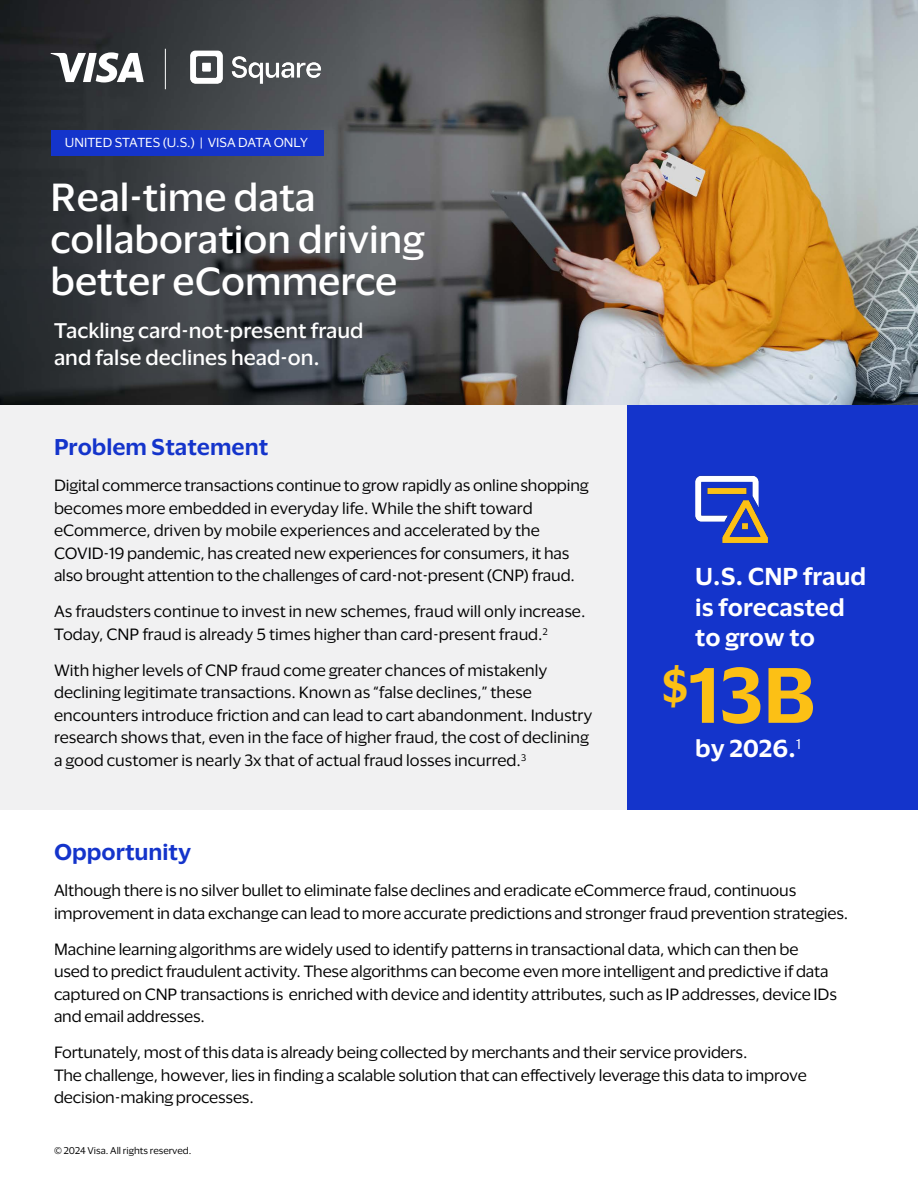
<style>
.page{position:relative;width:918px;height:1188px;background:#fff}
.page>*{position:absolute;margin:0;border:0;box-sizing:border-box;transform-origin:0 0}
.t1{font:600 72px "Visa Dialect";color:#fcc015}
.t2{font:500 36px/42px "Visa Dialect";color:#fff}
.t3{font:600 22.5px/30.8px "Visa Dialect";color:#fff}
.t4{font:600 21px "Visa Dialect";color:#1434cb}
.t5{font:500 19.5px/27px "Visa Dialect";color:#fff}
.t6{font:15px/22.5px "Visa Dialect";letter-spacing:-.01em;color:#000}
.t7{font:12px "Visa Dialect";color:#fff}
.t8{font:9px "Visa Dialect";color:#000}
</style>
<div class="page">
<div style="left:0;top:405px;width:628px;height:405px;background:#f1f1f2"></div>
<img style="left:0;top:0;width:918px;height:405px">
<svg style="left:51px;top:52px;width:93px;height:30px"></svg>
<img style="left:159px;top:42px;width:193px;height:50px">
<hr style="left:165px;top:49px;width:1px;height:40px;background:#fff">
<div style="left:628px;top:405px;width:290px;height:405px;background:#1434cb"></div>
<img style="left:695px;top:475px;width:73px;height:69px">
<div style="left:51px;top:130px;width:273px;height:25px;background:#1434cb"></div>
<p class="t7" style="left:65px;top:134px;width:245px">UNITED STATES (U.S.) | VISA DATA ONLY</p>
<p class="t2" style="left:51px;top:174px;width:375px">Real-time data collaboration driving better eCommerce</p>
<p class="t5" style="left:54px;top:316px;width:311px">Tackling card-not-present fraud and false declines head-on.</p>
<h1 class="t4" style="left:54px;top:431px;width:216px">Problem Statement</h1>
<p class="t6" style="left:54px;top:473px;width:536px">Digital commerce transactions continue to grow rapidly as online shopping becomes more embedded in everyday life. While the shift toward eCommerce, driven by mobile experiences and accelerated by the COVID-19 pandemic, has created new experiences for consumers, it has also brought attention to the challenges of card-not-present (CNP) fraud.</p>
<p class="t6" style="left:54px;top:599px;width:533px">As fraudsters continue to invest in new schemes, fraud will only increase.<br>Today, CNP fraud is already 5 times higher than card-present fraud.<sup>2</sup></p>
<p class="t6" style="left:54px;top:658px;width:540px">With higher levels of CNP fraud come greater chances of mistakenly declining legitimate transactions. Known as “false declines,” these encounters introduce friction and can lead to cart abandonment. Industry research shows that, even in the face of higher fraud, the cost of declining a good customer is nearly 3x that of actual fraud losses incurred.<sup>3</sup></p>
<p class="t3" style="left:695px;top:559px;width:173px">U.S. CNP fraud is forecasted to grow to</p>
<p class="t1" style="left:662px;top:639px;width:157px"><sup>$</sup>13B</p>
<p class="t3" style="left:695px;top:731px;width:107px">by 2026.<sup>1</sup></p>
<h1 class="t4" style="left:54px;top:836px;width:139px">Opportunity</h1>
<p class="t6" style="left:54px;top:878px;width:796px">Although there is no silver bullet to eliminate false declines and eradicate eCommerce fraud, continuous improvement in data exchange can lead to more accurate predictions and stronger fraud prevention strategies.</p>
<p class="t6" style="left:54px;top:937px;width:784px">Machine learning algorithms are widely used to identify patterns in transactional data, which can then be used to predict fraudulent activity. These algorithms can become even more intelligent and predictive if data captured on CNP transactions is enriched with device and identity attributes, such as IP addresses, device IDs and email addresses.</p>
<p class="t6" style="left:54px;top:1040px;width:754px">Fortunately, most of this data is already being collected by merchants and their service providers.<br>The challenge, however, lies in finding a scalable solution that can effectively leverage this data to improve decision-making processes.</p>
<p class="t8" style="left:54px;top:1144px;width:139px">© 2024 Visa. All rights reserved.</p>
</div>
